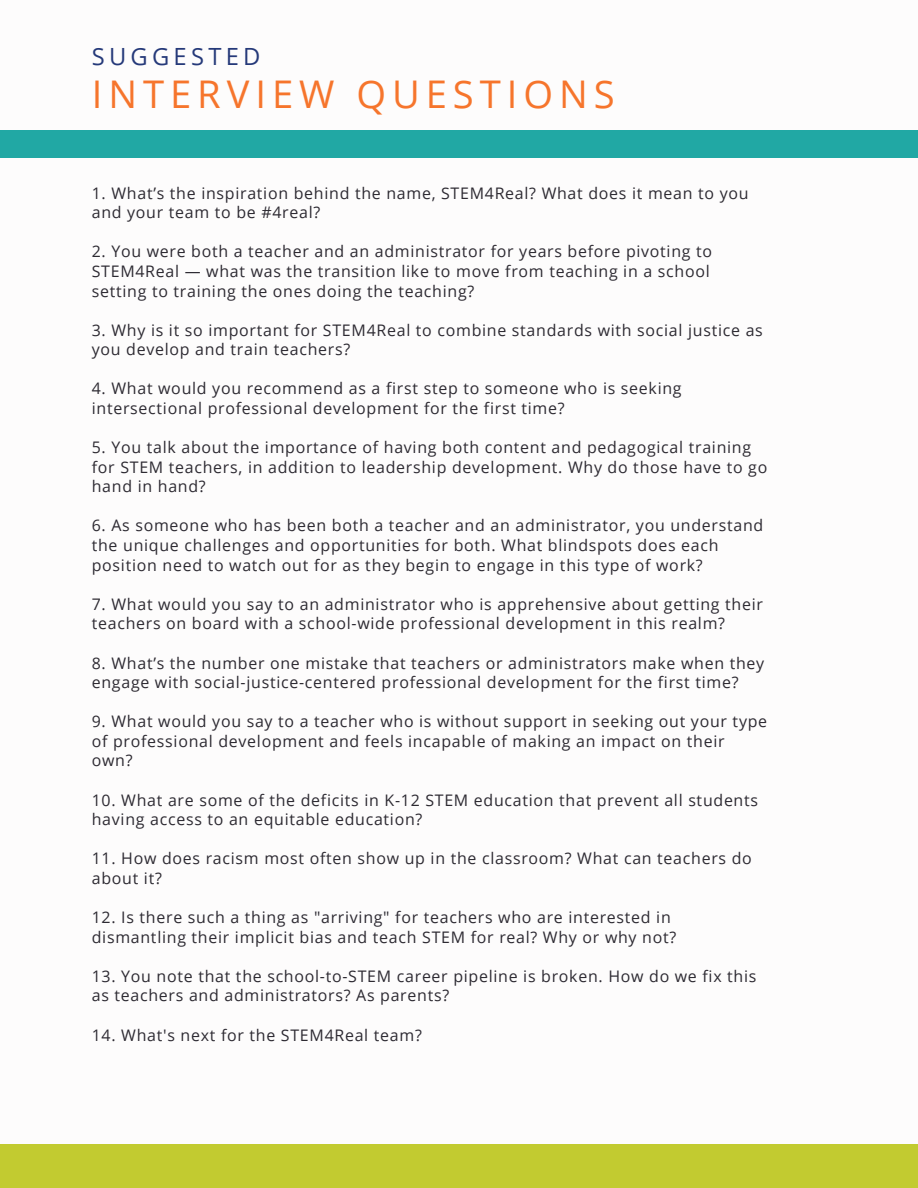
<style>
.page{position:relative;width:918px;height:1188px;background:#fff}
.page>*{position:absolute;margin:0;border:0;box-sizing:border-box;transform-origin:0 0}
.t1{font:38.1px "Open Sans";letter-spacing:.155em;color:#f6752c}
.t2{font:23.7px "Open Sans";letter-spacing:.18em;color:#253979}
.t3{font:15.9px/19.6px "Open Sans";letter-spacing:.045em;color:#2d2a32}
</style>
<div class="page">
<div style="left:0;top:1144px;width:918px;height:44px;background:#c2cb30"></div>
<div style="left:0;top:130px;width:918px;height:28px;background:#21a8a4"></div>
<p class="t2" style="left:92px;top:40px;width:170px">SUGGESTED</p>
<p class="t1" style="left:92px;top:68px;width:524px">INTERVIEW QUESTIONS</p>
<p class="t3" style="left:92px;top:183px;width:658px">1. What’s the inspiration behind the name, STEM4Real? What does it mean to you and your team to be #4real?</p>
<p class="t3" style="left:92px;top:241px;width:622px">2. You were both a teacher and an administrator for years before pivoting to<br>STEM4Real — what was the transition like to move from teaching in a school setting to training the ones doing the teaching?</p>
<p class="t3" style="left:92px;top:320px;width:673px">3. Why is it so important for STEM4Real to combine standards with social justice as you develop and train teachers?</p>
<p class="t3" style="left:92px;top:378px;width:591px">4. What would you recommend as a first step to someone who is seeking intersectional professional development for the first time?</p>
<p class="t3" style="left:92px;top:437px;width:677px">5. You talk about the importance of having both content and pedagogical training for STEM teachers, in addition to leadership development. Why do those have to go hand in hand?</p>
<p class="t3" style="left:92px;top:515px;width:673px">6. As someone who has been both a teacher and an administrator, you understand the unique challenges and opportunities for both. What blindspots does each position need to watch out for as they begin to engage in this type of work?</p>
<p class="t3" style="left:92px;top:594px;width:673px">7. What would you say to an administrator who is apprehensive about getting their teachers on board with a school-wide professional development in this realm?</p>
<p class="t3" style="left:92px;top:653px;width:674px">8. What’s the number one mistake that teachers or administrators make when they engage with social-justice-centered professional development for the first time?</p>
<p class="t3" style="left:92px;top:711px;width:677px">9. What would you say to a teacher who is without support in seeking out your type of professional development and feels incapable of making an impact on their own?</p>
<p class="t3" style="left:92px;top:790px;width:668px">10. What are some of the deficits in K-12 STEM education that prevent all students having access to an equitable education?</p>
<p class="t3" style="left:92px;top:848px;width:662px">11. How does racism most often show up in the classroom? What can teachers do about it?</p>
<p class="t3" style="left:92px;top:907px;width:586px">12. Is there such a thing as "arriving" for teachers who are interested in dismantling their implicit bias and teach STEM for real? Why or why not?</p>
<p class="t3" style="left:92px;top:966px;width:666px">13. You note that the school-to-STEM career pipeline is broken. How do we fix this as teachers and administrators? As parents?</p>
<p class="t3" style="left:92px;top:1025px;width:332px">14. What's next for the STEM4Real team?</p>
</div>
